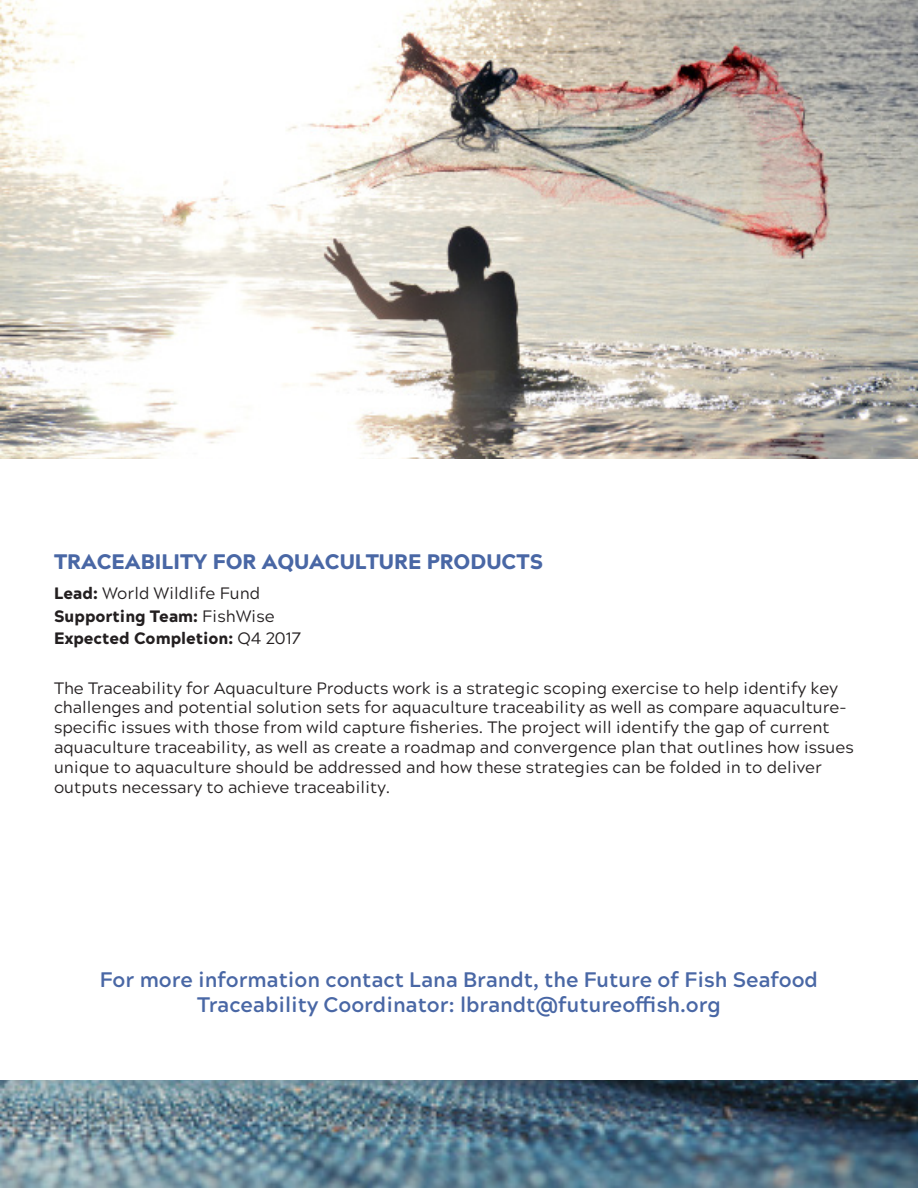
<style>
.page{position:relative;width:918px;height:1188px;background:#fff}
.page>*{position:absolute;margin:0;border:0;box-sizing:border-box;transform-origin:0 0}
.t1{font:700 21px/25.2px "Acherus Grotesque";color:#4967a5;text-align:center}
.t2{font:900 21px "Acherus Grotesque";color:#4967a5}
.t3{font:16.5px/19.8px "Acherus Grotesque";color:#231f20}
.t4{font:900 16.5px "Acherus Grotesque";color:#231f20}
.s1{font-weight:900}
.s2{font-weight:400}
</style>
<div class="page">
<img style="left:0;top:1080px;width:918px;height:108px">
<img style="left:0;top:0;width:918px;height:459px">
<p class="t2" style="left:54px;top:543px;width:491px">TRACEABILITY FOR AQUACULTURE PRODUCTS</p>
<p class="t3" style="left:54px;top:583px;width:208px"><span class="s1">Lead:</span> World Wildlife Fund</p>
<p class="t4" style="left:54px;top:602px;width:222px">Supporting Team: <span class="s2">FishWise</span></p>
<p class="t4" style="left:54px;top:624px;width:249px">Expected Completion: <span class="s2">Q4 2017</span></p>
<p class="t3" style="left:54px;top:677px;width:801px">The Traceability for Aquaculture Products work is a strategic scoping exercise to help identify key challenges and potential solution sets for aquaculture traceability as well as compare aquaculture&shy;specific issues with those from wild capture fisheries. The project will identify the gap of current aquaculture traceability, as well as create a roadmap and convergence plan that outlines how issues unique to aquaculture should be addressed and how these strategies can be folded in to deliver outputs necessary to achieve traceability.</p>
<p class="t1" style="left:100px;top:966px;width:720px">For more information contact Lana Brandt, the Future of Fish Seafood<br>Traceability Coordinator: lbrandt@futureoffish.org</p>
</div>
